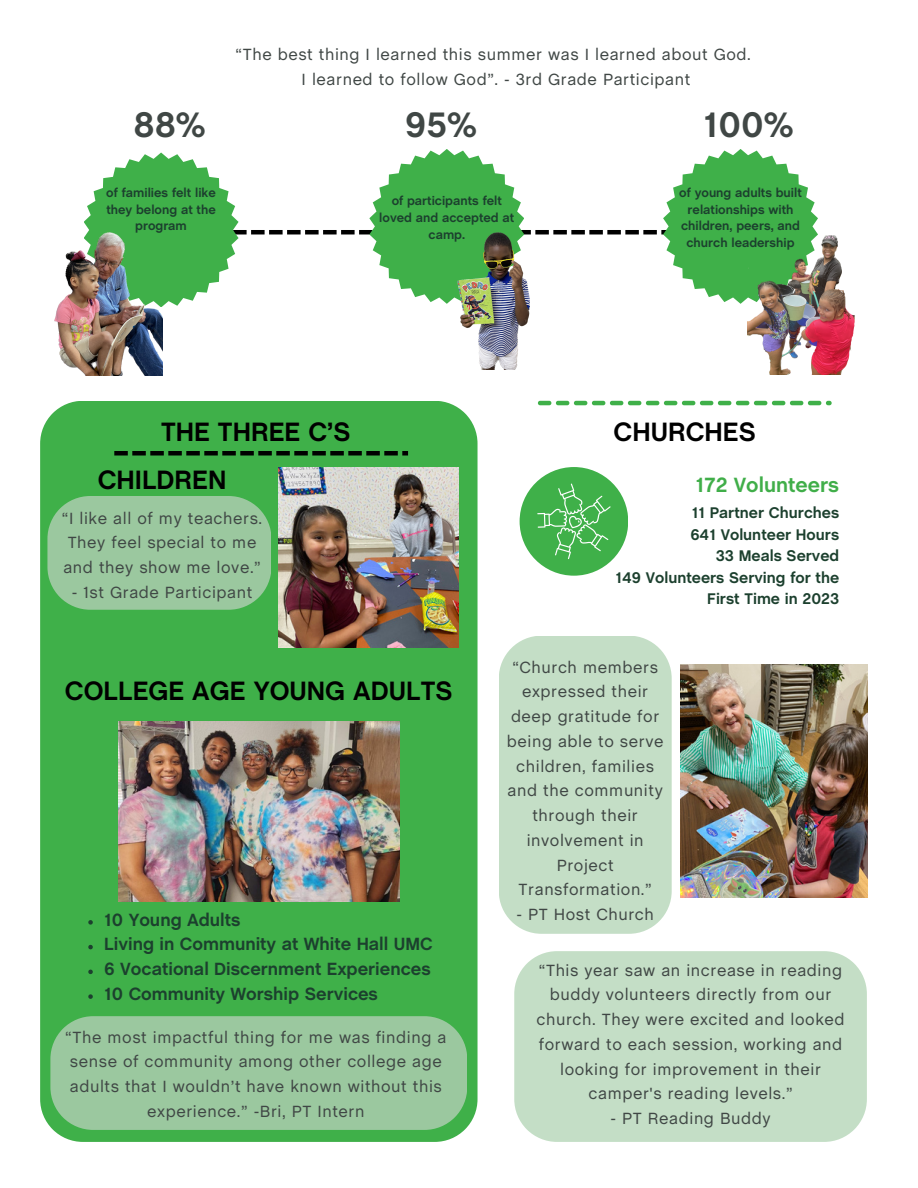
<style>
.page{position:relative;width:918px;height:1188px;background:#fff}
.page>*{position:absolute;margin:0;border:0;box-sizing:border-box;transform-origin:0 0}
.t1{font:700 36px "Chalet";color:#404745}
.t2{font:700 27px "Chalet";color:#000}
.t3{font:700 21px "Chalet";color:#40ae49}
.t4{font:700 18px "Chalet";color:#1c402e}
.t5{font:16.5px/24.8px "Chalet";letter-spacing:.035em;color:#404745;text-align:center}
.t6{font:700 15.75px/21.3px "Chalet";color:#1c402e;text-align:right}
.t7{font:700 12.75px/17px "Chalet";color:#1c402e;text-align:center}
</style>
<div class="page">
<div style="left:40px;top:401px;width:438px;height:741px;background:#3fb049"></div>
<svg style="left:84px;top:149px;width:734px;height:158px"></svg>
<img style="left:748px;top:235px;width:107px;height:140px">
<img style="left:457px;top:232px;width:72px;height:137px">
<img style="left:55px;top:232px;width:108px;height:143px">
<img style="left:118px;top:722px;width:281px;height:180px">
<img style="left:278px;top:467px;width:180px;height:180px">
<div style="left:50px;top:1016px;width:417px;height:114px;background:#9bc89f"></div>
<svg style="left:47px;top:496px;width:224px;height:114px;background:#95c699"></svg>
<div style="left:499px;top:636px;width:173px;height:298px;background:#c4dec6;border-radius:43px"></div>
<div style="left:514px;top:951px;width:353px;height:191px;background:#c4dec6"></div>
<svg style="left:114px;top:451px;width:294px;height:5px"></svg>
<img style="left:680px;top:665px;width:187px;height:233px">
<svg style="left:88px;top:920px;width:5px;height:5px"></svg>
<svg style="left:88px;top:945px;width:5px;height:4px"></svg>
<svg style="left:88px;top:970px;width:5px;height:4px"></svg>
<svg style="left:88px;top:994px;width:5px;height:5px"></svg>
<div style="left:520px;top:467px;width:108px;height:109px;background:#3fb049;border-radius:50%"></div>
<svg style="left:537px;top:484px;width:73px;height:75px"></svg>
<svg style="left:538px;top:401px;width:294px;height:4px"></svg>
<h4 class="t1" style="left:133px;top:110px;width:74px">88%</h4>
<p class="t7" style="left:106px;top:185px;width:111px">of families felt like they belong at the program</p>
<p class="t5" style="left:236px;top:44px;width:517px">“The best thing I learned this summer was I learned about God.<br>I learned to follow God”. - 3rd Grade Participant</p>
<p class="t1" style="left:405px;top:110px;width:73px">95%</p>
<p class="t7" style="left:379px;top:193px;width:136px">of participants felt loved and accepted at camp.</p>
<h2 class="t1" style="left:703px;top:110px;width:92px">100%</h2>
<p class="t7" style="left:679px;top:185px;width:124px">of young adults built relationships with children, peers, and church leadership</p>
<p class="t2" style="left:161px;top:421px;width:191px">THE THREE C’S</p>
<p class="t2" style="left:98px;top:469px;width:130px">CHILDREN</p>
<h2 class="t5" style="left:62px;top:507px;width:202px;text-align:left">“I like all of my teachers.<br>They feel special to me and they show me love.”</h2>
<h2 class="t5" style="left:72px;top:581px;width:182px">- 1st Grade Participant</h2>
<p class="t2" style="left:65px;top:680px;width:389px">COLLEGE AGE YOUNG ADULTS</p>
<p class="t4" style="left:104px;top:912px;width:138px">10 Young Adults</p>
<h3 class="t4" style="left:104px;top:937px;width:330px">Living in Community at White Hall UMC</h3>
<h5 class="t4" style="left:104px;top:962px;width:328px">6 Vocational Discernment Experiences</h5>
<h4 class="t4" style="left:104px;top:987px;width:275px">10 Community Worship Services</h4>
<h4 class="t5" style="left:65px;top:1026px;width:383px">“The most impactful thing for me was finding a sense of community among other college age adults that I wouldn’t have known without this experience.” -Bri, PT Intern</h4>
<p class="t2" style="left:613px;top:421px;width:144px">CHURCHES</p>
<h2 class="t3" style="left:695px;top:476px;width:145px">172 Volunteers</h2>
<h2 class="t6" style="left:615px;top:504px;width:225px">11 Partner Churches<br>641 Volunteer Hours<br>33 Meals Served<br>149 Volunteers Serving for the<br>First Time in 2023</h2>
<p class="t5" style="left:507px;top:656px;width:158px">“Church members expressed their deep gratitude for being able to serve children, families and the community through their involvement in<br>Project<br>Transformation.”</p>
<p class="t5" style="left:516px;top:903px;width:139px">- PT Host Church</p>
<p class="t5" style="left:536px;top:959px;width:310px">“This year saw an increase in reading buddy volunteers directly from our church. They were excited and looked forward to each session, working and looking for improvement in their camper's reading levels.”</p>
<p class="t5" style="left:611px;top:1107px;width:161px">- PT Reading Buddy</p>
</div>
